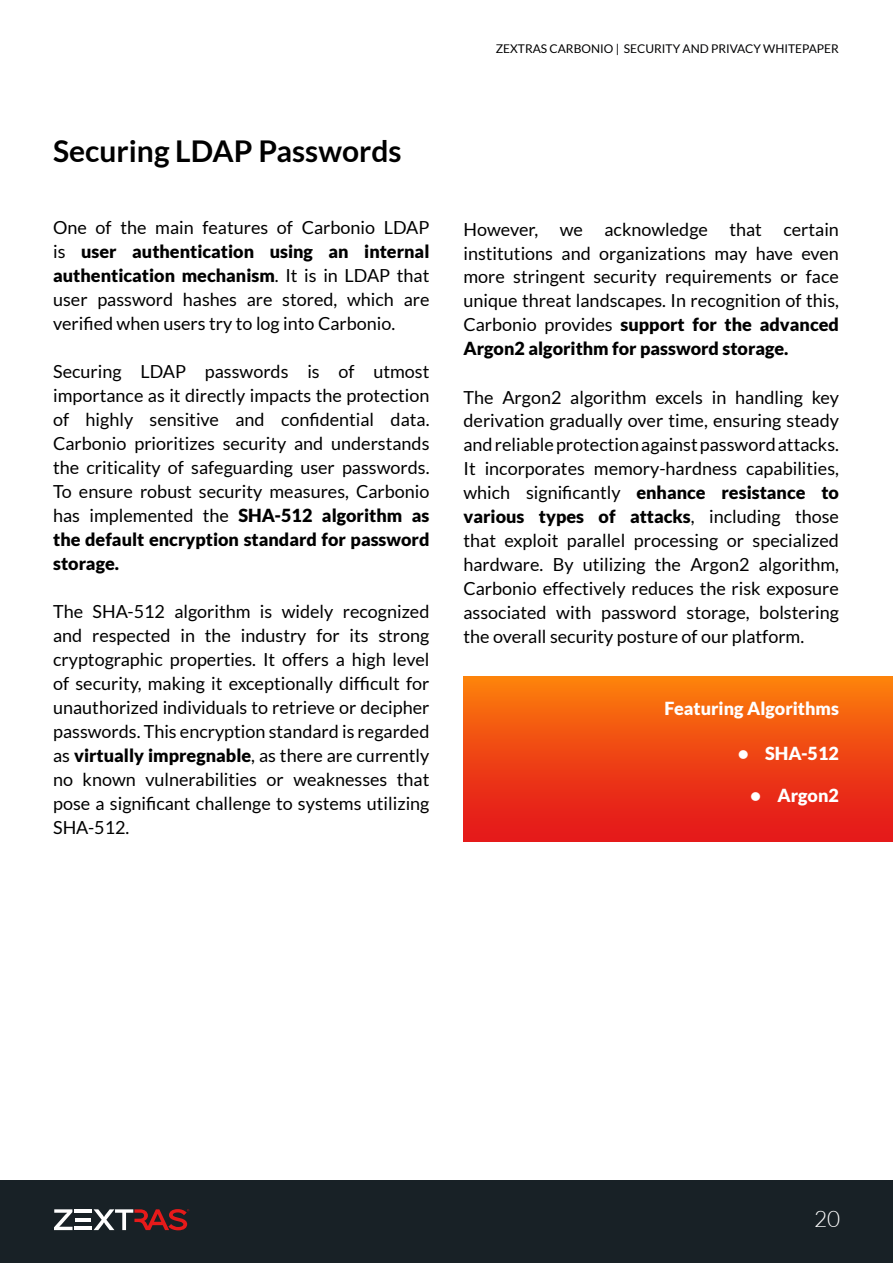
<style>
.page{position:relative;width:893px;height:1263px;background:#fff}
.page>*{position:absolute;margin:0;border:0;box-sizing:border-box;transform-origin:0 0}
.t1{font:700 30px "Lato";color:#000}
.t2{font:300 22.5px "Lato";color:#fff}
.t3{font:18px/24px "Lato";color:#000;text-align:justify}
.t4{font:900 18px "Lato";color:#fff}
.t5{font:12px "Lato";color:#020203}
.s1{font-weight:900}
.s2{color:#000}
</style>
<div class="page">
<div style="left:0;top:1180px;width:893px;height:83px;background:#182126"></div>
<svg style="left:54px;top:1209px;width:19px;height:21px"></svg>
<hr style="left:75px;top:1218px;width:16px;height:3px;background:#fff">
<hr style="left:75px;top:1227px;width:17px;height:3px;background:#fff">
<hr style="left:75px;top:1209px;width:17px;height:4px;background:#fff">
<svg style="left:94px;top:1209px;width:95px;height:21px"></svg>
<div style="left:463px;top:676px;width:430px;height:166px;background:linear-gradient(to bottom,#fc7e0c,#e3101c)"></div>
<h1 class="t1" style="left:53px;top:134px;width:350px">Securing LDAP Passwords</h1>
<p class="t3" style="left:53px;top:216px;width:378px">One of the main features of Carbonio LDAP is <span class="s1">user authentication using an internal authentication mechanism</span>. It is in LDAP that user password hashes are stored, which are verified when users try to log into Carbonio.</p>
<p class="t3" style="left:53px;top:360px;width:378px">Securing LDAP passwords is of utmost importance as it directly impacts the protection of highly sensitive and confidential data.<br>Carbonio prioritizes security and understands the criticality of safeguarding user passwords.<br>To ensure robust security measures, Carbonio has implemented the <span class="s1">SHA-512 algorithm as the default encryption standard for password storage.</span></p>
<p class="t3" style="left:53px;top:600px;width:378px">The SHA-512 algorithm is widely recognized and respected in the industry for its strong cryptographic properties. It offers a high level of security, making it exceptionally difficult for unauthorized individuals to retrieve or decipher passwords. This encryption standard is regarded as <span class="s1">virtually impregnable</span>, as there are currently no known vulnerabilities or weaknesses that pose a significant challenge to systems utilizing SHA-512.</p>
<p class="t5" style="left:496px;top:42px;width:345px"><span class="s2">ZEXTRAS CARBON</span>IO | SECURITY AND PRIVACY WHITEPAPER</p>
<p class="t3" style="left:463px;top:217px;width:377px">However, we acknowledge that certain institutions and organizations may have even more stringent security requirements or face unique threat landscapes. In recognition of this, Carbonio provides <span class="s1">support for the advanced Argon2 algorithm for password storage.</span></p>
<p class="t3" style="left:463px;top:385px;width:377px">The Argon2 algorithm excels in handling key derivation gradually over time, ensuring steady and reliable protection against password attacks.<br>It incorporates memory-hardness capabilities, which significantly <span class="s1">enhance resistance to various types of attacks</span>, including those that exploit parallel processing or specialized hardware. By utilizing the Argon2 algorithm, Carbonio effectively reduces the risk exposure associated with password storage, bolstering the overall security posture of our platform.</p>
<p class="t4" style="left:665px;top:698px;width:176px">Featuring Algorithms</p>
<p class="t4" style="left:738px;top:743px;width:102px">• SHA-512</p>
<p class="t4" style="left:750px;top:785px;width:90px">• Argon2</p>
<p class="t2" style="left:814px;top:1207px;width:28px">20</p>
</div>
